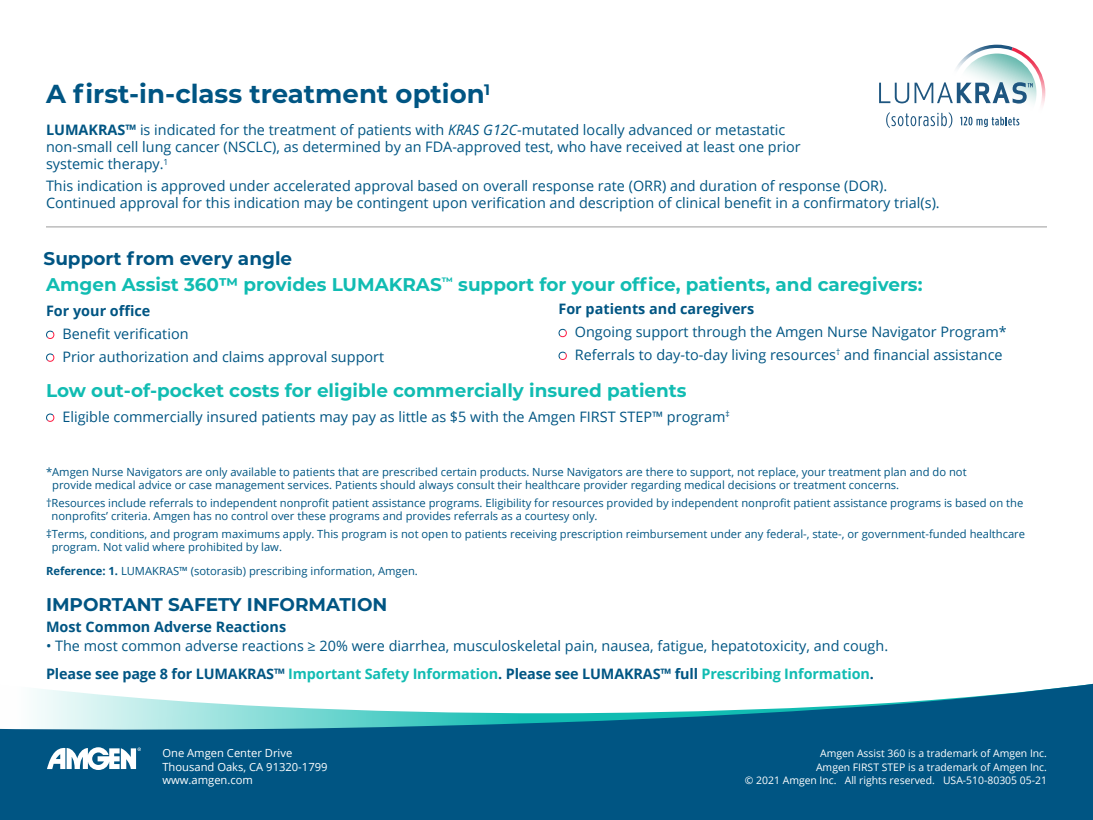
<style>
.page{position:relative;width:1093px;height:820px;background:#fff}
.page>*{position:absolute;margin:0;border:0;box-sizing:border-box;transform-origin:0 0}
.Syneos_Default_Style{font:700 26px "Montserrat";color:#005583}
.Syneos_Default_Style-2{font:700 18.4px "Montserrat";color:#11bcb2}
.Syneos_Default_Style-3{font:700 18.4px "Montserrat";color:#005583}
.Syneos_Default_Style-4{font:14.4px/17.3px "Open Sans";color:#005583}
.Syneos_Default_Style-5{font:700 14.4px "Open Sans";letter-spacing:-.01em;color:#005583}
.Syneos_Default_Style-6{font:11.2px/13.4px "Open Sans";color:#005583}
.Syneos_Default_Style-7{font:11.2px/13.4px "Open Sans";color:#fff}
.Syneos_Default_Style-8{font:10.4px "Open Sans";color:#fff}
.s1{font-weight:700}
.s2{font-style:italic}
.s3{color:#11bcb2}
</style>
<div class="page">
<svg style="left:0;top:683px;width:1093px;height:136px;fill:#005583"></svg>
<svg style="left:47px;top:747px;width:94px;height:22px"></svg>
<svg style="left:46px;top:413px;width:9px;height:9px"></svg>
<svg style="left:46px;top:330px;width:9px;height:9px"></svg>
<svg style="left:46px;top:353px;width:9px;height:9px"></svg>
<hr style="left:46px;top:226px;width:1001px;height:1px;background:#9b9b9b">
<svg style="left:879px;top:45px;width:166px;height:83px"></svg>
<svg style="left:558px;top:328px;width:9px;height:9px"></svg>
<svg style="left:558px;top:351px;width:9px;height:9px"></svg>
<p class="Syneos_Default_Style" style="left:46px;top:75px;width:446px">A first-in-class treatment option<sup>1</sup></p>
<p class="Syneos_Default_Style-4" style="left:46px;top:120px;width:756px"><span class="s1">LUMAKRAS™</span> is indicated for the treatment of patients with <span class="s2">KRAS G12C</span>-mutated locally advanced or metastatic non-small cell lung cancer (NSCLC), as determined by an FDA-approved test, who have received at least one prior systemic therapy.<sup>1</sup></p>
<p class="Syneos_Default_Style-4" style="left:46px;top:176px;width:895px">This indication is approved under accelerated approval based on overall response rate (ORR) and duration of response (DOR).<br>Continued approval for this indication may be contingent upon verification and description of clinical benefit in a confirmatory trial(s).</p>
<p class="Syneos_Default_Style-3" style="left:44px;top:245px;width:250px">Support from every angle</p>
<p class="Syneos_Default_Style-2" style="left:46px;top:271px;width:878px">Amgen Assist 360™ provides LUMAKRAS<sup>™</sup> support for your office, patients, and caregivers:</p>
<p class="Syneos_Default_Style-5" style="left:46px;top:300px;width:106px">For your office</p>
<p class="Syneos_Default_Style-4" style="left:62px;top:324px;width:128px">Benefit verification</p>
<p class="Syneos_Default_Style-4" style="left:62px;top:347px;width:323px">Prior authorization and claims approval support</p>
<p class="Syneos_Default_Style-5" style="left:558px;top:299px;width:197px">For patients and caregivers</p>
<p class="Syneos_Default_Style-4" style="left:575px;top:323px;width:433px">Ongoing support through the Amgen Nurse Navigator Program*</p>
<p class="Syneos_Default_Style-4" style="left:575px;top:345px;width:429px">Referrals to day-to-day living resources<sup>†</sup> and financial assistance</p>
<p class="Syneos_Default_Style-2" style="left:46px;top:376px;width:642px">Low out-of-pocket costs for eligible commercially insured patients</p>
<p class="Syneos_Default_Style-4" style="left:62px;top:407px;width:669px">Eligible commercially insured patients may pay as little as $5 with the Amgen FIRST STEP™ program<sup>‡</sup></p>
<p class="Syneos_Default_Style-6" style="left:52px;top:464px;width:916px;text-indent:-6px">*Amgen Nurse Navigators are only available to patients that are prescribed certain products. Nurse Navigators are there to support, not replace, your treatment plan and do not provide medical advice or case management services. Patients should always consult their healthcare provider regarding medical decisions or treatment concerns.</p>
<p class="Syneos_Default_Style-6" style="left:52px;top:495px;width:973px;text-indent:-6px">†Resources include referrals to independent nonprofit patient assistance programs. Eligibility for resources provided by independent nonprofit patient assistance programs is based on the nonprofits’ criteria. Amgen has no control over these programs and provides referrals as a courtesy only.</p>
<p class="Syneos_Default_Style-6" style="left:52px;top:526px;width:975px;text-indent:-6px">‡Terms, conditions, and program maximums apply. This program is not open to patients receiving prescription reimbursement under any federal-, state-, or government-funded healthcare program. Not valid where prohibited by law.</p>
<p class="Syneos_Default_Style-6" style="left:46px;top:563px;width:373px"><span class="s1">Reference: 1.</span> LUMAKRAS™ (sotorasib) prescribing information, Amgen.</p>
<p class="Syneos_Default_Style-3" style="left:46px;top:591px;width:343px">IMPORTANT SAFETY INFORMATION</p>
<p class="Syneos_Default_Style-5" style="left:46px;top:616px;width:242px">Most Common Adverse Reactions</p>
<p class="Syneos_Default_Style-4" style="left:46px;top:636px;width:844px">• The most common adverse reactions ≥ 20% were diarrhea, musculoskeletal pain, nausea, fatigue, hepatotoxicity, and cough.</p>
<p class="Syneos_Default_Style-5" style="left:46px;top:663px;width:829px">Please see page 8 for LUMAKRAS™ <span class="s3">Important Safety Information</span>. Please see LUMAKRAS™ full <span class="s3">Prescribing Information</span>.</p>
<p class="Syneos_Default_Style-7" style="left:162px;top:746px;width:167px">One Amgen Center Drive<br>Thousand Oaks, CA 91320-1799 www.amgen.com</p>
<p class="Syneos_Default_Style-8" style="left:820px;top:745px;width:228px">Amgen Assist 360 is a trademark of Amgen Inc.</p>
<p class="Syneos_Default_Style-8" style="left:816px;top:759px;width:232px">Amgen FIRST STEP is a trademark of Amgen Inc.</p>
<p class="Syneos_Default_Style-8" style="left:745px;top:773px;width:304px">© 2021 Amgen Inc. All rights reserved. USA-510-80305 05-21</p>
</div>
